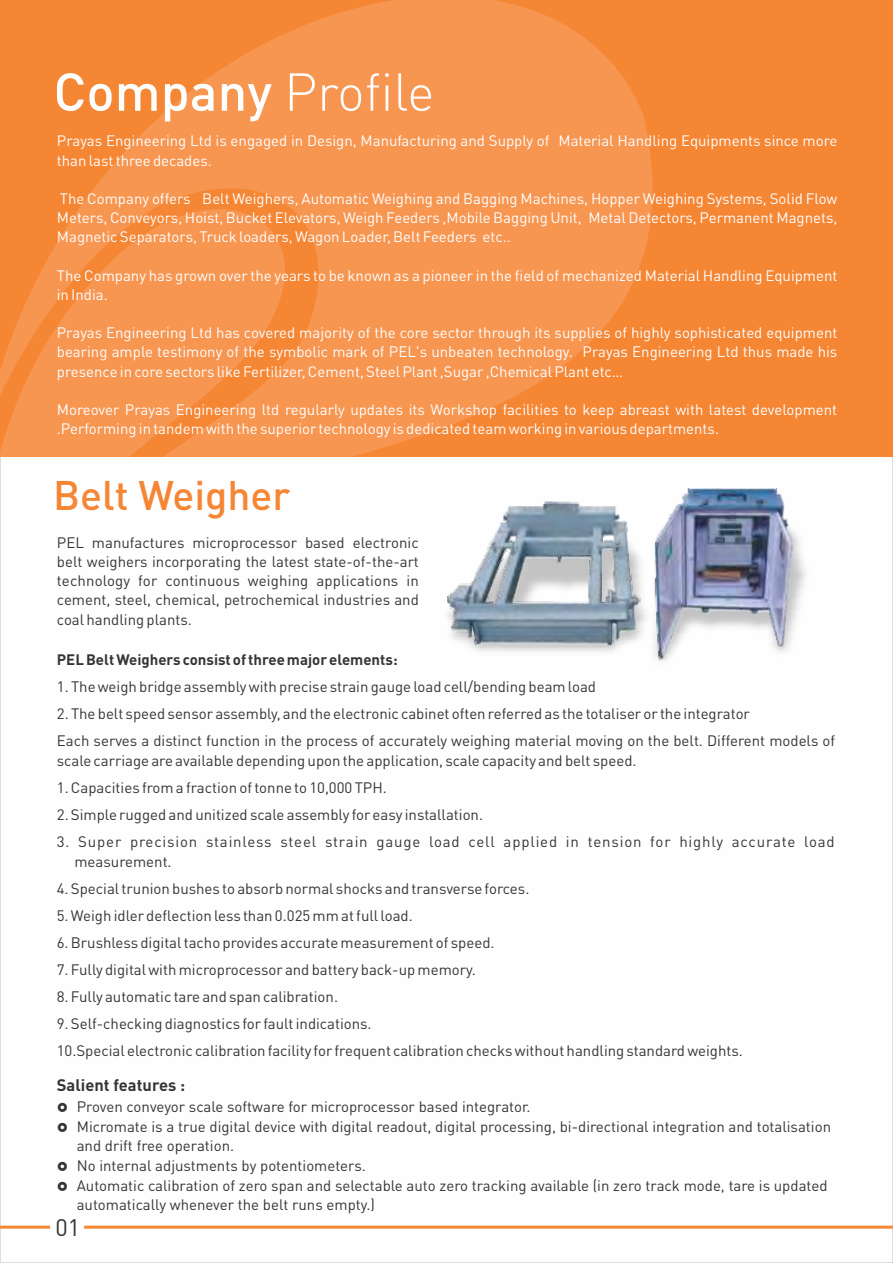
<style>
.page{position:relative;width:893px;height:1263px;background:#fff}
.page>*{position:absolute;margin:0;border:0;box-sizing:border-box;transform-origin:0 0}
.t1{font:500 52.5px "DIN Pro";color:#fefefe}
.t2{font:500 40.8px "DIN Pro";color:#f58634}
.t3{font:23.7px "DIN Pro";color:#373435}
.t4{font:700 16.5px "DIN Pro";color:#373435}
.t5{font:15px/19.6px "DIN Pro";color:#373435}
.t6{font:15px/19.2px "DIN Pro";color:#fefefe}
.t7{font:15px/20.2px "DIN Pro";letter-spacing:.055em;color:#373435}
.t8{font:700 15px "DIN Pro";color:#373435}
.s1{font-weight:300}
</style>
<div class="page">
<div style="left:0;top:0;width:893px;height:1263px;background:#fefefe;border:1px solid #bdbfc1"></div>
<div style="left:0;top:0;width:893px;height:456px;background:#f58634"></div>
<svg style="left:0;top:0;width:653px;height:456px;fill:#f79651"></svg>
<img style="left:793px;top:531px;width:13px;height:98px">
<img style="left:447px;top:488px;width:346px;height:173px">
<hr style="left:84px;top:1225px;width:808px;height:3px;background:#f58634">
<hr style="left:0;top:1225px;width:50px;height:3px;background:#f58634">
<svg style="left:892px;top:456px;width:1px;height:807px"></svg>
<h1 class="t1" style="left:53px;top:71px;width:383px">Company <span class="s1">Profile</span></h1>
<p class="t6" style="left:57px;top:133px;width:782px">Prayas Engineering Ltd is engaged in Design, Manufacturing and Supply of Material Handling Equipments since more than last three decades.</p>
<p class="t6" style="left:57px;top:190px;width:782px;text-align:justify">The Company offers Belt Weighers, Automatic Weighing and Bagging Machines, Hopper Weighing Systems, Solid Flow Meters, Conveyors, Hoist, Bucket Elevators, Weigh Feeders ,Mobile Bagging Unit, Metal Detectors, Permanent Magnets, Magnetic Separators, Truck loaders, Wagon Loader, Belt Feeders etc..</p>
<p class="t6" style="left:57px;top:267px;width:782px">The Company has grown over the years to be known as a pioneer in the field of mechanized Material Handling Equipment in India.</p>
<p class="t6" style="left:57px;top:325px;width:782px;text-align:justify">Prayas Engineering Ltd has covered majority of the core sector through its supplies of highly sophisticated equipment bearing ample testimony of the symbolic mark of PEL's unbeaten technology. Prayas Engineering Ltd thus made his presence in core sectors like Fertilizer, Cement, Steel Plant ,Sugar ,Chemical Plant etc…</p>
<p class="t6" style="left:57px;top:401px;width:782px">Moreover Prayas Engineering ltd regularly updates its Workshop facilities to keep abreast with latest development .Performing in tandem with the superior technology is dedicated team working in various departments.</p>
<h2 class="t2" style="left:53px;top:479px;width:239px">Belt Weigher</h2>
<p class="t5" style="left:57px;top:534px;width:364px;line-height:19.2px;text-align:justify">PEL manufactures microprocessor based electronic belt weighers incorporating the latest state-of-the-art technology for continuous weighing applications in cement, steel, chemical, petrochemical industries and coal handling plants.</p>
<p class="t8" style="left:57px;top:653px;width:342px">PEL Belt Weighers consist of three major elements:</p>
<p class="t5" style="left:57px;top:678px;width:541px">1. The weigh bridge assembly with precise strain gauge load cell/bending beam load</p>
<p class="t5" style="left:57px;top:701px;width:780px;line-height:27px">2. The belt speed sensor assembly, and the electronic cabinet often referred as the totaliser or the integrator<br>Each serves a distinct function in the process of accurately weighing material moving on the belt. Different models of</p>
<p class="t5" style="left:57px;top:752px;width:581px">scale carriage are available depending upon the application, scale capacity and belt speed.</p>
<p class="t5" style="left:57px;top:779px;width:331px">1. Capacities from a fraction of tonne to 10,000 TPH.</p>
<p class="t5" style="left:57px;top:806px;width:428px">2. Simple rugged and unitized scale assembly for easy installation.</p>
<p class="t7" style="left:74px;top:833px;width:762px;text-indent:-18px">3. Super precision stainless steel strain gauge load cell applied in tension for highly accurate load measurement.</p>
<p class="t5" style="left:57px;top:880px;width:474px">4. Special trunion bushes to absorb normal shocks and transverse forces.</p>
<p class="t5" style="left:57px;top:907px;width:357px">5. Weigh idler deflection less than 0.025 mm at full load.</p>
<p class="t5" style="left:57px;top:934px;width:439px">6. Brushless digital tacho provides accurate measurement of speed.</p>
<p class="t5" style="left:57px;top:961px;width:421px">7. Fully digital with microprocessor and battery back-up memory.</p>
<p class="t5" style="left:57px;top:988px;width:283px">8. Fully automatic tare and span calibration.</p>
<p class="t5" style="left:57px;top:1012px;width:688px;line-height:27px">9. Self-checking diagnostics for fault indications.<br>10.Special electronic calibration facility for frequent calibration checks without handling standard weights.</p>
<p class="t4" style="left:57px;top:1079px;width:130px">Salient features :</p>
<p class="t5" style="left:77px;top:1098px;width:756px">Proven conveyor scale software for microprocessor based integrator.<br>Micromate is a true digital device with digital readout, digital processing, bi-directional integration and totalisation and drift free operation.<br>No internal adjustments by potentiometers.<br>Automatic calibration of zero span and selectable auto zero tracking available (in zero track mode, tare is updated automatically whenever the belt runs empty.)</p>
<h3 class="t3" style="left:56px;top:1217px;width:26px">01</h3>
</div>
